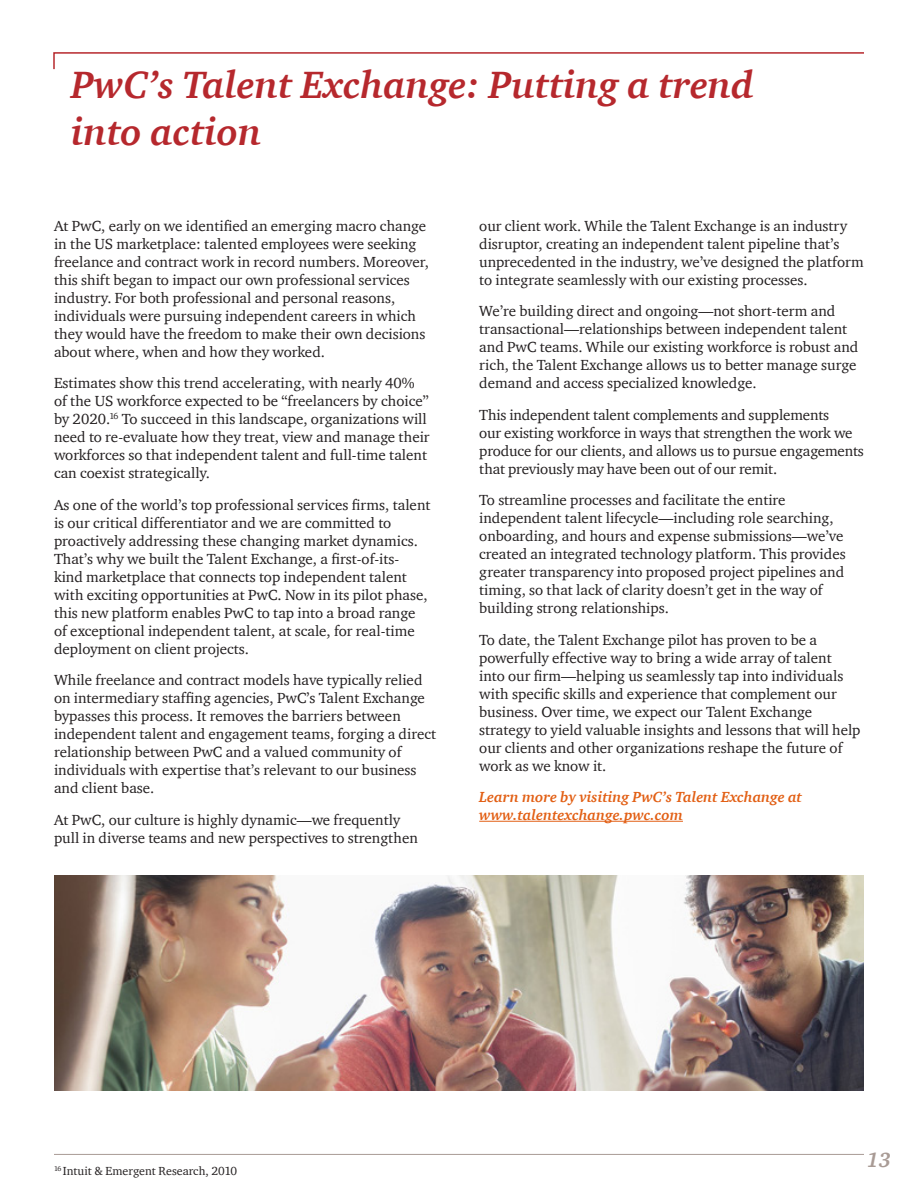
<style>
.page{position:relative;width:918px;height:1188px;background:#fff}
.page>*{position:absolute;margin:0;border:0;box-sizing:border-box;transform-origin:0 0}
.t1{font:italic 700 39px/46.5px "ITC Charter Com";color:#b6282d}
.t2{font:italic 700 21px "ITC Charter Com";color:#a99b95}
.t3{font:15px/18px "ITC Charter Com";color:#231f20}
.t4{font:italic 700 15px/18px "ITC Charter Com";color:#e25f14}
.t5{font:12px "ITC Charter Com";color:#231f20}
</style>
<div class="page">
<hr style="left:479px;top:821px;width:204px;height:1px;background:#e25f14">
<img style="left:54px;top:875px;width:810px;height:216px">
<hr style="left:54px;top:1154px;width:810px;height:1px;background:#a99b95">
<svg style="left:53px;top:52px;width:811px;height:18px"></svg>
<p class="t1" style="left:71px;top:61px;width:684px">PwC’s Talent Exchange: Putting a trend into action</p>
<p class="t3" style="left:54px;top:216px;width:376px">At PwC, early on we identified an emerging macro change in the US marketplace: talented employees were seeking freelance and contract work in record numbers. Moreover, this shift began to impact our own professional services industry. For both professional and personal reasons, individuals were pursuing independent careers in which they would have the freedom to make their own decisions about where, when and how they worked.</p>
<p class="t3" style="left:54px;top:374px;width:377px">Estimates show this trend accelerating, with nearly 40% of the US workforce expected to be “freelancers by choice” by 2020.<sup>16</sup> To succeed in this landscape, organizations will need to re-evaluate how they treat, view and manage their workforces so that independent talent and full-time talent can coexist strategically.</p>
<p class="t3" style="left:54px;top:495px;width:378px">As one of the world’s top professional services firms, talent is our critical differentiator and we are committed to proactively addressing these changing market dynamics.<br>That’s why we built the Talent Exchange, a first-of-its&shy;kind marketplace that connects top independent talent with exciting opportunities at PwC. Now in its pilot phase, this new platform enables PwC to tap into a broad range of exceptional independent talent, at scale, for real-time deployment on client projects.</p>
<p class="t3" style="left:54px;top:671px;width:384px">While freelance and contract models have typically relied on intermediary staffing agencies, PwC’s Talent Exchange bypasses this process. It removes the barriers between independent talent and engagement teams, forging a direct relationship between PwC and a valued community of individuals with expertise that’s relevant to our business and client base.</p>
<p class="t3" style="left:54px;top:810px;width:365px">At PwC, our culture is highly dynamic—we frequently pull in diverse teams and new perspectives to strengthen</p>
<p class="t3" style="left:479px;top:216px;width:386px">our client work. While the Talent Exchange is an industry disruptor, creating an independent talent pipeline that’s unprecedented in the industry, we’ve designed the platform to integrate seamlessly with our existing processes.</p>
<p class="t3" style="left:479px;top:302px;width:381px">We’re building direct and ongoing—not short-term and transactional—relationships between independent talent and PwC teams. While our existing workforce is robust and rich, the Talent Exchange allows us to better manage surge demand and access specialized knowledge.</p>
<p class="t3" style="left:479px;top:405px;width:386px">This independent talent complements and supplements<br>our existing workforce in ways that strengthen the work we produce for our clients, and allows us to pursue engagements that previously may have been out of our remit.</p>
<p class="t3" style="left:479px;top:491px;width:368px">To streamline processes and facilitate the entire independent talent lifecycle—including role searching, onboarding, and hours and expense submissions—we’ve created an integrated technology platform. This provides greater transparency into proposed project pipelines and timing, so that lack of clarity doesn’t get in the way of building strong relationships.</p>
<p class="t3" style="left:479px;top:630px;width:383px">To date, the Talent Exchange pilot has proven to be a powerfully effective way to bring a wide array of talent into our firm—helping us seamlessly tap into individuals with specific skills and experience that complement our business. Over time, we expect our Talent Exchange strategy to yield valuable insights and lessons that will help our clients and other organizations reshape the future of work as we know it.</p>
<p class="t4" style="left:479px;top:788px;width:324px">Learn more by visiting PwC’s Talent Exchange at www.talentexchange.pwc.com</p>
<p class="t5" style="left:54px;top:1163px;width:185px"><sup>16</sup> Intuit &amp; Emergent Research, 2010</p>
<p class="t2" style="left:867px;top:1147px;width:26px">13</p>
</div>
